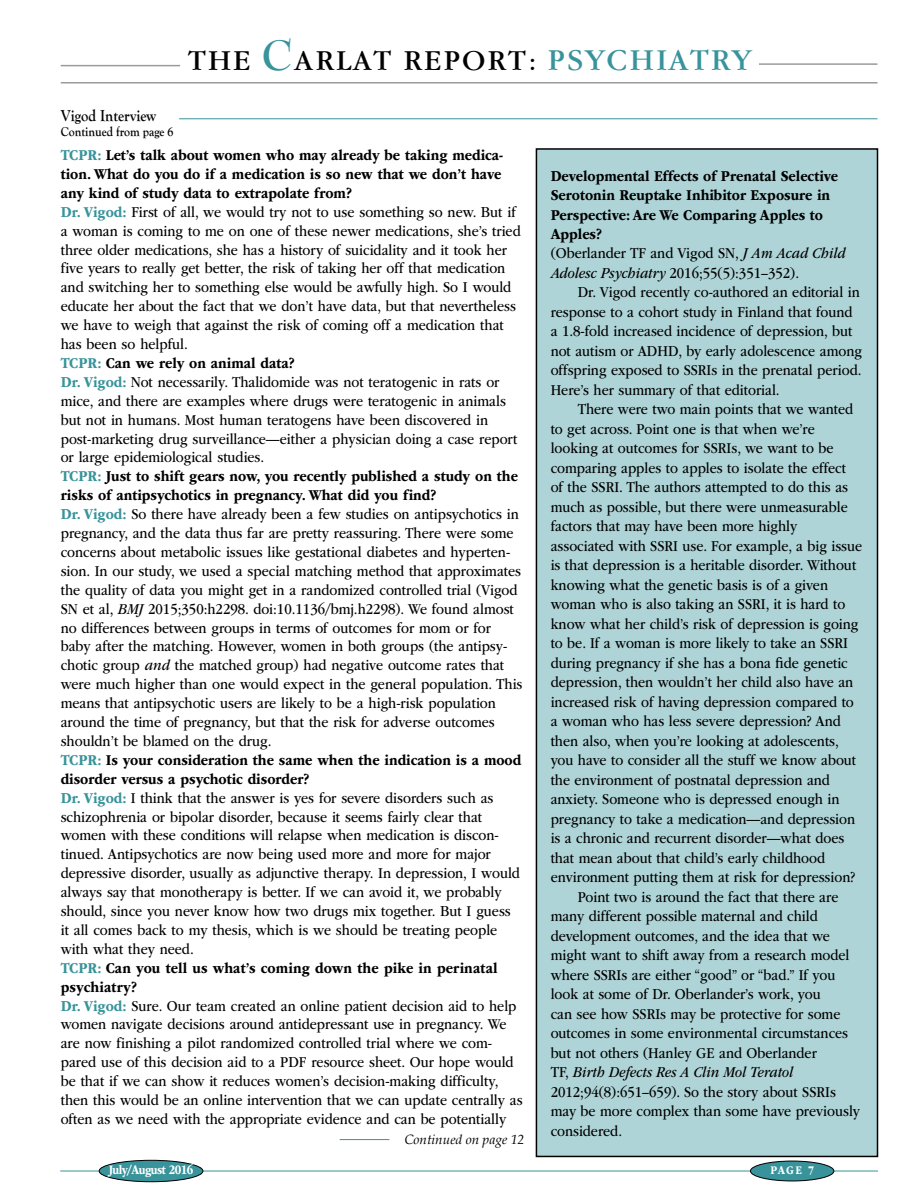
<style>
.page{position:relative;width:918px;height:1188px;background:#fff}
.page>*{position:absolute;margin:0;border:0;box-sizing:border-box;transform-origin:0 0}
.t1{font:30px "Garamond IT Cby BT";letter-spacing:.075em;color:#000}
.t2{font:700 16.5px "Goudy Old Style T";color:#000;scale:.88 1}
.t3{font:15.75px/18.9px "ITC Garamond Std";color:#000;scale:.88 1}
.t4{font:700 15.75px/19.5px "ITC Garamond Std";color:#000;scale:.88 1}
.t5{font:italic 15.75px "ITC Garamond Std";color:#000;scale:.88 1}
.t6{font:700 13.5px "Goudy Old Style T";color:#000;scale:.88 1}
.t7{font:italic 13.5px "Book Antiqua";color:#000}
.t8{font:700 13.5px "ITC Garamond Std";letter-spacing:-.05em;color:#fff;scale:.82 1}
.t9{font:700 12.15px "ITC Garamond Std";color:#fff;scale:.85 1}
.s1{font-family:"Bernhard Modern Std";font-weight:700;font-size:46.5px;color:#38939b}
.s2{font-size:31.5px;color:#38939b}
.s3{font-weight:700;color:#38939b}
.s4{font-weight:700}
.s5{font-style:italic}
.s6{font-weight:400}
.s7{font-weight:400;font-style:italic}
.s8{font-style:normal}
</style>
<div class="page">
<hr style="left:61px;top:82px;width:817px;height:2px;background:#000">
<hr style="left:60px;top:1171px;width:818px;height:1px;background:#38939b">
<div style="left:750px;top:1161px;width:84px;height:20px;background:#38939b;border-radius:50%"></div>
<div style="left:750px;top:1161px;width:84px;height:20px;border:1px solid #000;border-radius:50%"></div>
<div style="left:99px;top:1160px;width:104px;height:22px;background:#38939b;border-radius:50%"></div>
<div style="left:99px;top:1160px;width:104px;height:22px;border:1px solid #000;border-radius:50%"></div>
<hr style="left:759px;top:63px;width:119px;height:2px;background:#000">
<hr style="left:61px;top:65px;width:119px;height:1px;background:#000">
<hr style="left:179px;top:118px;width:698px;height:1px;background:#38939b">
<div style="left:536px;top:149px;width:342px;height:1007px;background:#afd4d7"></div>
<div style="left:536px;top:148px;width:342px;height:1009px;border:2px solid #000"></div>
<hr style="left:340px;top:1139px;width:49px;height:1px;background:#38939b">
<h1 class="t1" style="left:188px;top:43px;width:564px">THE <span class="s1">C</span>ARLAT REPORT: <span class="s2">PSYCHIATRY</span></h1>
<p class="t2" style="left:61px;top:106px;width:110px">Vigod Interview</p>
<p class="t6" style="left:61px;top:124px;width:130px">Continued from page 6</p>
<p class="t3" style="left:61px;top:146px;width:526px"><span class="s3">TCPR:</span> <span class="s4">Let’s talk about women who may already be taking medica&shy;tion. What do you do if a medication is so new that we don’t have any kind of study data to extrapolate from?<br></span><span class="s3">Dr. Vigod:</span> First of all, we would try not to use something so new. But if a woman is coming to me on one of these newer medications, she’s tried three older medications, she has a history of suicidality and it took her five years to really get better, the risk of taking her off that medication and switching her to something else would be awfully high. So I would educate her about the fact that we don’t have data, but that nevertheless we have to weigh that against the risk of coming off a medication that has been so helpful.<br><span class="s3">TCPR:</span> <span class="s4">Can we rely on animal data?<br></span><span class="s3">Dr. Vigod:</span> Not necessarily. Thalidomide was not teratogenic in rats or mice, and there are examples where drugs were teratogenic in animals but not in humans. Most human teratogens have been discovered in post-marketing drug surveillance—either a physician doing a case report or large epidemiological studies.<br><span class="s3">TCPR:</span> <span class="s4">Just to shift gears now, you recently published a study on the risks of antipsychotics in pregnancy. What did you find?<br></span><span class="s3">Dr. Vigod:</span> So there have already been a few studies on antipsychotics in pregnancy, and the data thus far are pretty reassuring. There were some concerns about metabolic issues like gestational diabetes and hyperten&shy;sion. In our study, we used a special matching method that approximates the quality of data you might get in a randomized controlled trial (Vigod SN et al, <span class="s5">BMJ</span> 2015;350:h2298. doi:10.1136/bmj.h2298). We found almost no differences between groups in terms of outcomes for mom or for baby after the matching. However, women in both groups (the antipsy&shy;chotic group <span class="s5">and</span> the matched group) had negative outcome rates that were much higher than one would expect in the general population. This means that antipsychotic users are likely to be a high-risk population around the time of pregnancy, but that the risk for adverse outcomes shouldn’t be blamed on the drug.<br><span class="s3">TCPR:</span> <span class="s4">Is your consideration the same when the indication is a mood disorder versus a psychotic disorder?<br></span><span class="s3">Dr. Vigod:</span> I think that the answer is yes for severe disorders such as schizophrenia or bipolar disorder, because it seems fairly clear that women with these conditions will relapse when medication is discon&shy;tinued. Antipsychotics are now being used more and more for major depressive disorder, usually as adjunctive therapy. In depression, I would always say that monotherapy is better. If we can avoid it, we probably should, since you never know how two drugs mix together. But I guess it all comes back to my thesis, which is we should be treating people with what they need.<br><span class="s3">TCPR:</span> <span class="s4">Can you tell us what’s coming down the pike in perinatal psychiatry?<br></span><span class="s3">Dr. Vigod:</span> Sure. Our team created an online patient decision aid to help women navigate decisions around antidepressant use in pregnancy. We are now finishing a pilot randomized controlled trial where we com&shy;pared use of this decision aid to a PDF resource sheet. Our hope would be that if we can show it reduces women’s decision-making difficulty, then this would be an online intervention that we can update centrally as often as we need with the appropriate evidence and can be potentially</p>
<p class="t7" style="left:405px;top:1130px;width:121px">Continued on page 12</p>
<p class="t4" style="left:551px;top:166px;width:337px">Developmental Effects of Prenatal Selective Serotonin Reuptake Inhibitor Exposure in Perspective: Are We Comparing Apples to Apples?<br><span class="s6">(Oberlander TF and Vigod SN,</span> <span class="s7">J Am Acad Child Adolesc Psychiatry</span> <span class="s6">2016;55(5):351–352).</span></p>
<p class="t3" style="left:551px;top:283px;width:355px;line-height:19.5px;text-indent:27px">Dr. Vigod recently co-authored an editorial in response to a cohort study in Finland that found a 1.8-fold increased incidence of depression, but not autism or ADHD, by early adolescence among offspring exposed to SSRIs in the prenatal period.<br>Here’s her summary of that editorial.</p>
<p class="t3" style="left:578px;top:400px;width:315px">There were two main points that we wanted</p>
<p class="t3" style="left:551px;top:420px;width:302px">to get across. Point one is that when we’re</p>
<p class="t3" style="left:551px;top:439px;width:323px">looking at outcomes for SSRIs, we want to be</p>
<p class="t3" style="left:551px;top:459px;width:337px">comparing apples to apples to isolate the effect</p>
<p class="t3" style="left:551px;top:478px;width:340px">of the SSRI. The authors attempted to do this as</p>
<p class="t3" style="left:551px;top:498px;width:339px">much as possible, but there were unmeasurable</p>
<p class="t3" style="left:551px;top:517px;width:282px">factors that may have been more highly</p>
<p class="t3" style="left:551px;top:537px;width:356px">associated with SSRI use. For example, a big issue</p>
<p class="t3" style="left:551px;top:556px;width:349px">is that depression is a heritable disorder. Without</p>
<p class="t3" style="left:551px;top:576px;width:317px">knowing what the genetic basis is of a given</p>
<p class="t3" style="left:551px;top:595px;width:336px">woman who is also taking an SSRI, it is hard to</p>
<p class="t3" style="left:551px;top:615px;width:351px">know what her child’s risk of depression is going</p>
<p class="t3" style="left:551px;top:634px;width:339px">to be. If a woman is more likely to take an SSRI</p>
<p class="t3" style="left:551px;top:654px;width:339px">during pregnancy if she has a bona fide genetic</p>
<p class="t3" style="left:551px;top:673px;width:345px">depression, then wouldn’t her child also have an</p>
<p class="t3" style="left:551px;top:693px;width:346px">increased risk of having depression compared to</p>
<p class="t3" style="left:551px;top:712px;width:331px">a woman who has less severe depression? And</p>
<p class="t3" style="left:551px;top:732px;width:329px">then also, when you’re looking at adolescents,</p>
<p class="t3" style="left:551px;top:751px;width:349px">you have to consider all the stuff we know about</p>
<p class="t3" style="left:551px;top:771px;width:319px">the environment of postnatal depression and</p>
<p class="t3" style="left:551px;top:790px;width:330px">anxiety. Someone who is depressed enough in</p>
<p class="t3" style="left:551px;top:810px;width:348px">pregnancy to take a medication—and depression</p>
<p class="t3" style="left:551px;top:829px;width:335px">is a chronic and recurrent disorder—what does</p>
<p class="t3" style="left:551px;top:849px;width:313px">that mean about that child’s early childhood</p>
<p class="t3" style="left:551px;top:868px;width:348px">environment putting them at risk for depression?</p>
<p class="t3" style="left:578px;top:888px;width:298px">Point two is around the fact that there are</p>
<p class="t3" style="left:551px;top:907px;width:305px">many different possible maternal and child</p>
<p class="t3" style="left:551px;top:927px;width:319px">development outcomes, and the idea that we</p>
<p class="t3" style="left:551px;top:946px;width:341px">might want to shift away from a research model</p>
<p class="t3" style="left:551px;top:966px;width:325px">where SSRIs are either “good” or “bad.” If you</p>
<p class="t3" style="left:551px;top:985px;width:308px">look at some of Dr. Oberlander’s work, you</p>
<p class="t3" style="left:551px;top:1005px;width:331px">can see how SSRIs may be protective for some</p>
<p class="t3" style="left:551px;top:1024px;width:340px">outcomes in some environmental circumstances</p>
<p class="t3" style="left:551px;top:1044px;width:304px">but not others (Hanley GE and Oberlander</p>
<p class="t5" style="left:551px;top:1064px;width:277px"><span class="s8">TF,</span> Birth Defects Res A Clin Mol Teratol</p>
<p class="t3" style="left:551px;top:1083px;width:326px">2012;94(8):651–659). So the story about SSRIs</p>
<p class="t3" style="left:551px;top:1102px;width:353px">may be more complex than some have previously</p>
<p class="t3" style="left:551px;top:1122px;width:83px">considered.</p>
<p class="t8" style="left:109px;top:1162px;width:104px">July/August 2016</p>
<p class="t9" style="left:771px;top:1164px;width:53px">PAGE 7</p>
</div>
